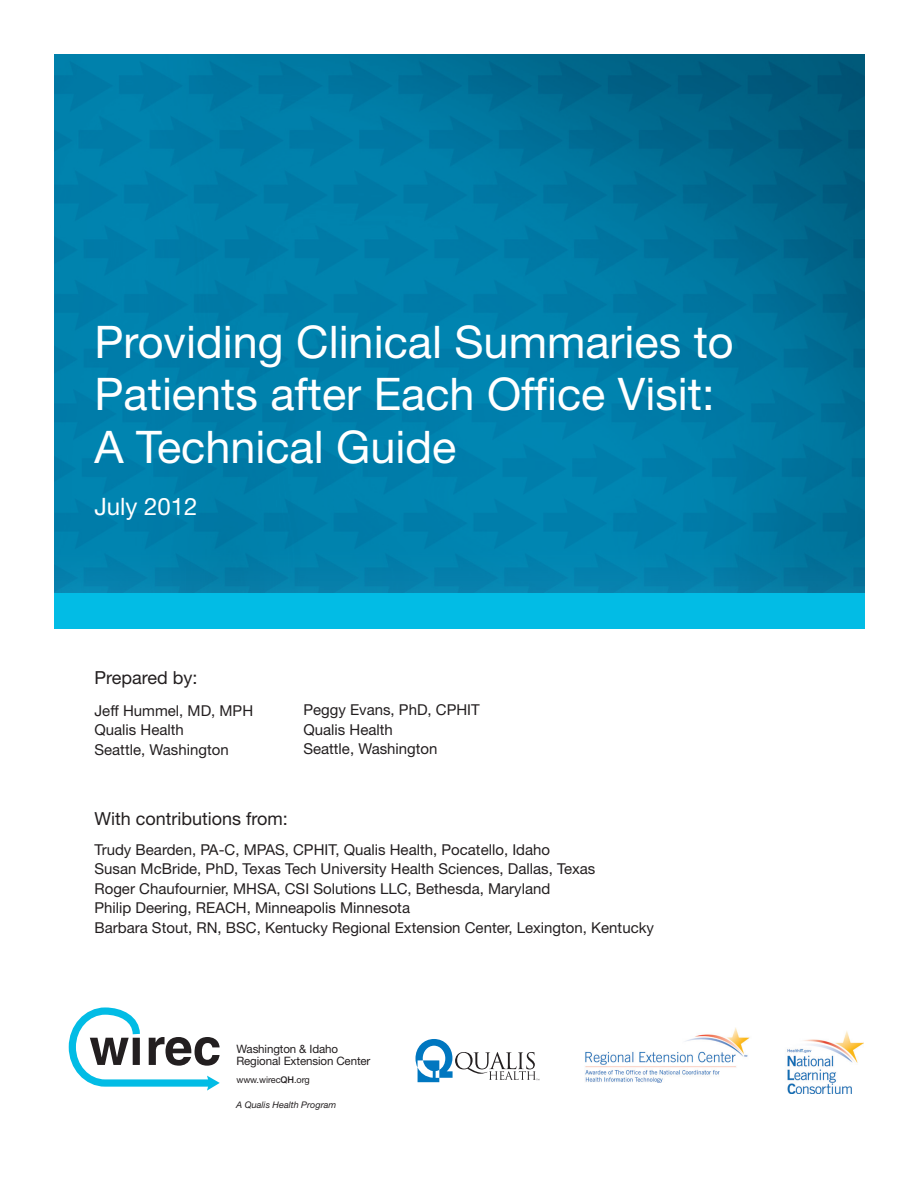
<style>
.page{position:relative;width:918px;height:1188px;background:#fff}
.page>*{position:absolute;margin:0;border:0;box-sizing:border-box;transform-origin:0 0}
.t1{font:700 51.15px "Helvetica LT Std";color:#231f20}
.t2{font:45px/52.5px "Helvetica Neue LT Std";color:#fff}
.t3{font:24px "Helvetica Neue LT Std";color:#fff}
.t4{font:18px "Helvetica Neue LT Std";color:#231f20}
.t5{font:15px "Helvetica Neue LT Std";color:#231f20}
.t6{font:11.55px "Helvetica Neue LT Std";letter-spacing:-.01em;color:#231f20}
.t7{font:9.3px "Helvetica Neue LT Std";letter-spacing:-.01em;color:#231f20}
.t8{font:italic 9.15px "Helvetica Neue LT Std";color:#231f20}
.s1{font-weight:500}
</style>
<div class="page">
<img style="left:55px;top:54px;width:809px;height:539px">
<div style="left:55px;top:593px;width:810px;height:36px;background:#02bce5"></div>
<svg style="left:68px;top:1007px;width:152px;height:84px"></svg>
<svg style="left:415px;top:1039px;width:125px;height:43px"></svg>
<img style="left:585px;top:1028px;width:165px;height:55px">
<img style="left:787px;top:1031px;width:76px;height:63px">
<p class="t2" style="left:94px;top:315px;width:641px">Providing Clinical Summaries to<br>Patients after Each Office Visit:<br>A Technical Guide</p>
<p class="t3" style="left:94px;top:492px;width:105px">July 2012</p>
<p class="t4" style="left:94px;top:667px;width:105px">Prepared by:</p>
<p class="t5" style="left:94px;top:701px;width:160px">Jeff Hummel, MD, MPH</p>
<p class="t5" style="left:94px;top:721px;width:91px">Qualis Health</p>
<p class="t5" style="left:94px;top:740px;width:136px">Seattle, Washington</p>
<p class="t5" style="left:303px;top:701px;width:178px">Peggy Evans, PhD, CPHIT</p>
<p class="t5" style="left:303px;top:720px;width:91px">Qualis Health</p>
<p class="t5" style="left:303px;top:740px;width:136px">Seattle, Washington</p>
<p class="t4" style="left:94px;top:808px;width:195px">With contributions from:</p>
<p class="t5" style="left:94px;top:841px;width:457px">Trudy Bearden, PA-C, MPAS, CPHIT, Qualis Health, Pocatello, Idaho</p>
<p class="t5" style="left:94px;top:860px;width:502px">Susan McBride, PhD, Texas Tech University Health Sciences, Dallas, Texas</p>
<p class="t5" style="left:94px;top:880px;width:457px">Roger Chaufournier, MHSA, CSI Solutions LLC, Bethesda, Maryland</p>
<p class="t5" style="left:94px;top:899px;width:317px">Philip Deering, REACH, Minneapolis Minnesota</p>
<p class="t5" style="left:94px;top:919px;width:561px">Barbara Stout, RN, BSC, Kentucky Regional Extension Center, Lexington, Kentucky</p>
<p class="t1" style="left:89px;top:1016px;width:133px">wirec</p>
<p class="t6" style="left:236px;top:1042px;width:103px">Washington &amp; Idaho</p>
<p class="t6" style="left:236px;top:1054px;width:136px">Regional Extension Center</p>
<p class="t7" style="left:236px;top:1074px;width:75px">www.wirec<span class="s1">QH</span>.org</p>
<p class="t8" style="left:236px;top:1099px;width:101px">A Qualis Health Program</p>
</div>
